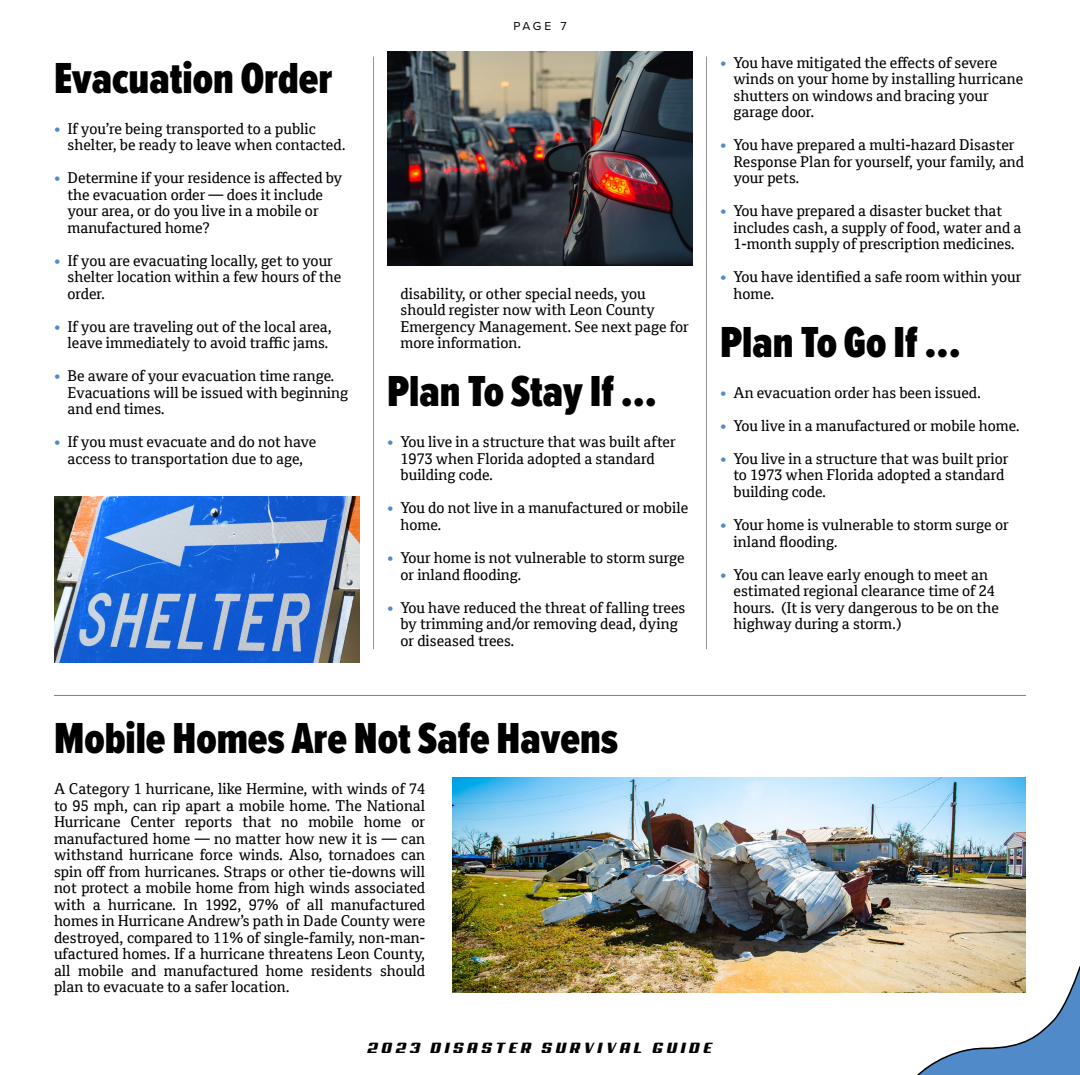
<style>
.page{position:relative;width:1080px;height:1075px;background:#fff}
.page>*{position:absolute;margin:0;border:0;box-sizing:border-box;transform-origin:0 0}
.t1{font:900 45px "Proxima Nova Ex Cn";color:#000}
.t2{font:15px/16.5px "Cordale";color:#000}
.t3{font:15px "Aero";letter-spacing:.25em;color:#000}
.t4{font:12px "Proxima Nova";color:#000}
.s1{font-family:"Proxima Nova Extrabld";font-size:18px;color:#518ac8}
</style>
<div class="page">
<svg style="left:916px;top:966px;width:164px;height:109px"></svg>
<hr style="left:54px;top:695px;width:972px;height:1px;background:#518ac8">
<img style="left:452px;top:777px;width:574px;height:215px">
<hr style="left:373px;top:56px;width:1px;height:593px;background:#939598">
<hr style="left:706px;top:56px;width:1px;height:593px;background:#939598">
<img style="left:387px;top:51px;width:306px;height:215px">
<img style="left:54px;top:497px;width:306px;height:165px">
<h1 class="t1" style="left:54px;top:45px;width:280px">Evacuation Order</h1>
<p class="t2" style="left:68px;top:120px;width:280px;text-indent:-14px"><span class="s1">•</span> If you’re being transported to a public shelter, be ready to leave when contacted.</p>
<p class="t2" style="left:68px;top:170px;width:276px;text-indent:-14px"><span class="s1">•</span> Determine if your residence is affected by the evacuation order — does it include your area, or do you live in a mobile or manufactured home?</p>
<p class="t2" style="left:68px;top:252px;width:275px;text-indent:-14px"><span class="s1">•</span> If you are evacuating locally, get to your shelter location within a few hours of the order.</p>
<p class="t2" style="left:54px;top:318px;width:279px;text-align:right"><span class="s1">•</span> If you are traveling out of the local area, leave immediately to avoid traffic jams.</p>
<p class="t2" style="left:68px;top:368px;width:282px;text-indent:-14px"><span class="s1">•</span> Be aware of your evacuation time range.<br>Evacuations will be issued with beginning and end times.</p>
<p class="t2" style="left:54px;top:434px;width:264px;text-align:center"><span class="s1">•</span> If you must evacuate and do not have access to transportation due to age,</p>
<p class="t4" style="left:513px;top:17px;width:55px">PAGE 7</p>
<p class="t2" style="left:400px;top:285px;width:290px">disability, or other special needs, you should register now with Leon County Emergency Management. See next page for more information.</p>
<h1 class="t1" style="left:387px;top:358px;width:272px">Plan To Stay If ...</h1>
<p class="t2" style="left:400px;top:434px;width:277px;text-indent:-14px"><span class="s1">•</span> You live in a structure that was built after<br>1973 when Florida adopted a standard building code.</p>
<p class="t2" style="left:400px;top:500px;width:289px;text-indent:-14px"><span class="s1">•</span> You do not live in a manufactured or mobile home.</p>
<p class="t2" style="left:400px;top:549px;width:286px;text-indent:-14px"><span class="s1">•</span> Your home is not vulnerable to storm surge or inland flooding.</p>
<p class="t2" style="left:400px;top:599px;width:286px;text-indent:-14px"><span class="s1">•</span> You have reduced the threat of falling trees by trimming and/or removing dead, dying or diseased trees.</p>
<p class="t2" style="left:734px;top:54px;width:291px;text-indent:-14px"><span class="s1">•</span> You have mitigated the effects of severe winds on your home by installing hurricane shutters on windows and bracing your garage door.</p>
<p class="t2" style="left:734px;top:137px;width:292px;text-indent:-14px"><span class="s1">•</span> You have prepared a multi-hazard Disaster<br>Response Plan for yourself, your family, and your pets.</p>
<p class="t2" style="left:734px;top:203px;width:289px;text-indent:-14px"><span class="s1">•</span> You have prepared a disaster bucket that includes cash, a supply of food, water and a<br>1-month supply of prescription medicines.</p>
<p class="t2" style="left:734px;top:269px;width:289px;text-indent:-14px"><span class="s1">•</span> You have identified a safe room within your home.</p>
<h1 class="t1" style="left:720px;top:309px;width:242px">Plan To Go If ...</h1>
<p class="t2" style="left:720px;top:384px;width:263px"><span class="s1">•</span> An evacuation order has been issued.</p>
<p class="t2" style="left:720px;top:417px;width:301px"><span class="s1">•</span> You live in a manufactured or mobile home.</p>
<p class="t2" style="left:734px;top:450px;width:277px;text-indent:-14px"><span class="s1">•</span> You live in a structure that was built prior to 1973 when Florida adopted a standard building code.</p>
<p class="t2" style="left:734px;top:516px;width:277px;text-indent:-14px"><span class="s1">•</span> Your home is vulnerable to storm surge or inland flooding.</p>
<p class="t2" style="left:734px;top:566px;width:267px;text-indent:-14px"><span class="s1">•</span> You can leave early enough to meet an estimated regional clearance time of 24 hours. (It is very dangerous to be on the highway during a storm.)</p>
<h1 class="t1" style="left:54px;top:705px;width:566px">Mobile Homes Are Not Safe Havens</h1>
<p class="t2" style="left:54px;top:780px;width:373px;text-align:justify">A Category 1 hurricane, like Hermine, with winds of 74 to 95 mph, can rip apart a mobile home. The National Hurricane Center reports that no mobile home or manufactured home — no matter how new it is — can withstand hurricane force winds. Also, tornadoes can spin off from hurricanes. Straps or other tie-downs will not protect a mobile home from high winds associated with a hurricane. In 1992, 97% of all manufactured homes in Hurricane Andrew’s path in Dade County were destroyed, compared to 11% of single-family, non-man&shy;ufactured homes. If a hurricane threatens Leon County, all mobile and manufactured home residents should plan to evacuate to a safer location.</p>
<p class="t3" style="left:368px;top:1039px;width:346px">2023 DISASTER SURVIVAL GUIDE</p>
</div>
